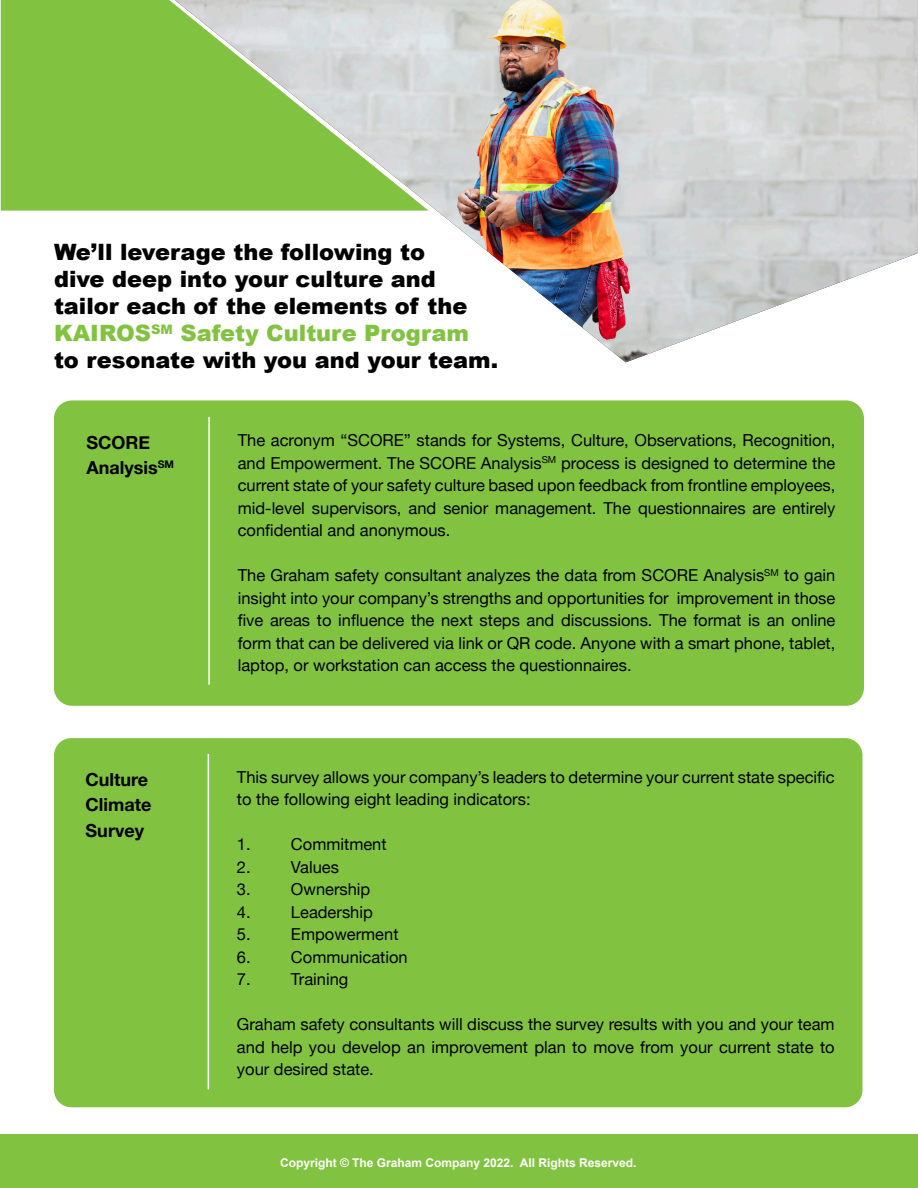
<style>
.page{position:relative;width:918px;height:1188px;background:#fff}
.page>*{position:absolute;margin:0;border:0;box-sizing:border-box;transform-origin:0 0}
.t1{font:900 22.5px/27px "Arial";color:#000001}
.t2{font:700 18px/25.5px "Helvetica Neue";color:#000001}
.t3{font:16.5px/22.5px "Helvetica Neue";color:#000001;text-align:justify}
.t4{font:700 12px "Arial";color:#fff}
.s1{color:#81c340}
</style>
<div class="page">
<div style="left:54px;top:400px;width:810px;height:306px;background:#81c340;border-radius:18px"></div>
<div style="left:53px;top:737px;width:810px;height:371px;background:#81c340;border-radius:18px"></div>
<div style="left:52px;top:737px;width:812px;height:372px;border:2px solid #fff;border-radius:18px"></div>
<img style="left:428px;top:0;width:489px;height:362px">
<svg style="left:1px;top:0;width:427px;height:211px;background:#9bc96f"></svg>
<div style="left:0;top:1134px;width:918px;height:54px;background:#81c340"></div>
<hr style="left:208px;top:417px;width:2px;height:268px;background:#fff">
<hr style="left:208px;top:754px;width:1px;height:335px;background:#fff">
<p class="t1" style="left:54px;top:238px;width:446px">We’ll leverage the following to<br>dive deep into your culture and tailor each of the elements of the<br><span class="s1">KAIROS</span><sup>SM</sup> <span class="s1">Safety Culture Program </span>to resonate with you and your team.</p>
<p class="t2" style="left:86px;top:430px;width:89px">SCORE<br>Analysis<sup>SM</sup></p>
<p class="t2" style="left:86px;top:767px;width:67px">Culture<br>Climate<br>Survey</p>
<p class="t3" style="left:238px;top:430px;width:599px">The acronym “SCORE” stands for Systems, Culture, Observations, Recognition, and Empowerment. The SCORE Analysis<sup>SM</sup> process is designed to determine the current state of your safety culture based upon feedback from frontline employees, mid-level supervisors, and senior management. The questionnaires are entirely confidential and anonymous.</p>
<p class="t3" style="left:238px;top:565px;width:599px">The Graham safety consultant analyzes the data from SCORE Analysis<sup>SM</sup> to gain insight into your company’s strengths and opportunities for improvement in those five areas to influence the next steps and discussions. The format is an online form that can be delivered via link or QR code. Anyone with a smart phone, tablet, laptop, or workstation can access the questionnaires.</p>
<p class="t3" style="left:237px;top:767px;width:599px">This survey allows your company’s leaders to determine your current state specific to the following eight leading indicators:</p>
<p class="t3" style="left:237px;top:834px;width:15px">1.</p>
<p class="t3" style="left:291px;top:834px;width:97px">Commitment</p>
<p class="t3" style="left:237px;top:857px;width:15px">2.</p>
<p class="t3" style="left:291px;top:857px;width:49px">Values</p>
<p class="t3" style="left:237px;top:879px;width:15px">3.</p>
<p class="t3" style="left:291px;top:879px;width:81px">Ownership</p>
<p class="t3" style="left:237px;top:902px;width:15px">4.</p>
<p class="t3" style="left:291px;top:902px;width:83px">Leadership</p>
<p class="t3" style="left:237px;top:924px;width:15px">5.</p>
<p class="t3" style="left:291px;top:924px;width:109px">Empowerment</p>
<p class="t3" style="left:237px;top:947px;width:15px">6.</p>
<p class="t3" style="left:291px;top:947px;width:118px">Communication</p>
<p class="t3" style="left:237px;top:969px;width:15px">7.</p>
<p class="t3" style="left:291px;top:969px;width:59px">Training</p>
<p class="t3" style="left:237px;top:1014px;width:599px">Graham safety consultants will discuss the survey results with you and your team and help you develop an improvement plan to move from your current state to your desired state.</p>
<p class="t4" style="left:280px;top:1155px;width:358px">Copyright © The Graham Company 2022. All Rights Reserved.</p>
</div>
